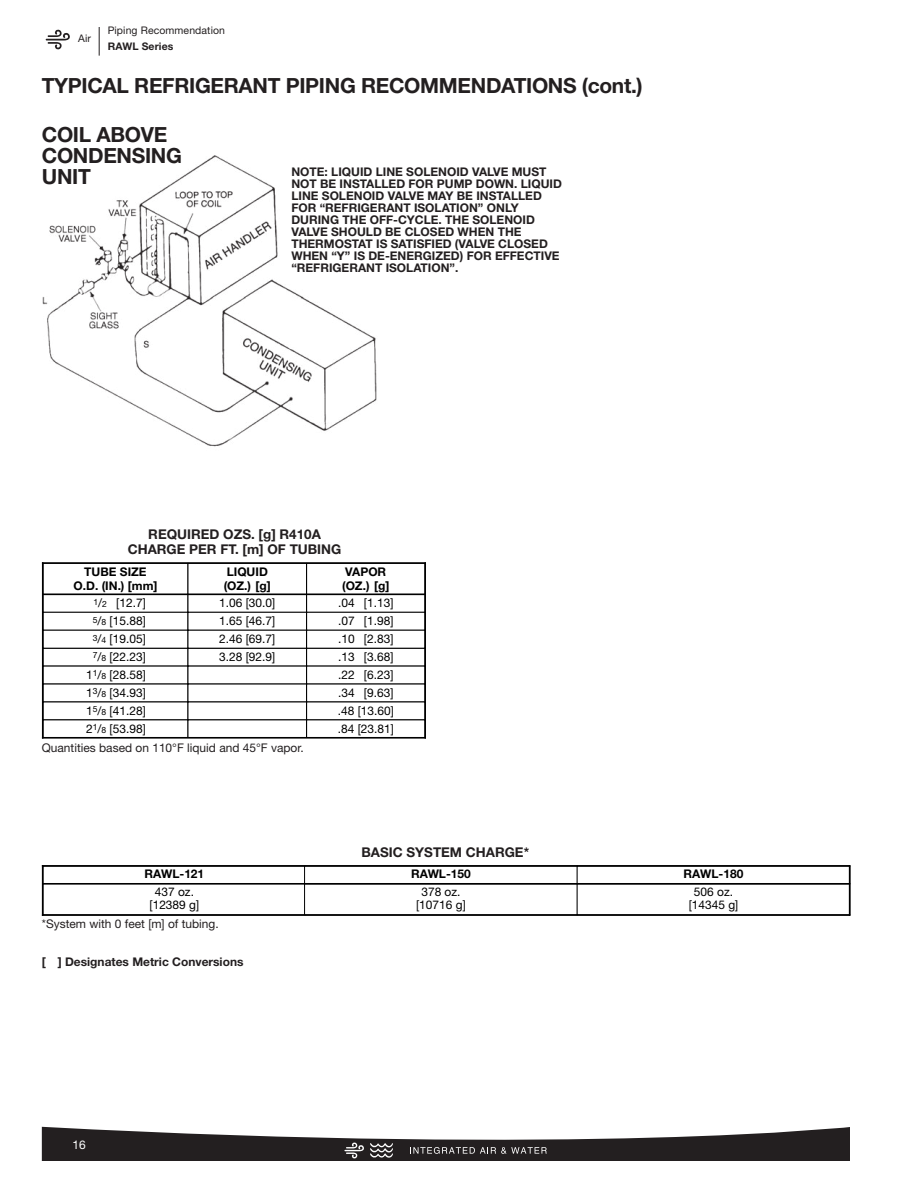
<style>
.page{position:relative;width:918px;height:1188px;background:#fff}
.page>*{position:absolute;margin:0;border:0;box-sizing:border-box;transform-origin:0 0}
.t1{font:700 20.85px/20.9px "Helvetica Neue";letter-spacing:-.015em;color:#231f20}
.t2{font:700 13.5px/15px "Helvetica Neue";color:#231f20;text-align:center}
.t3{font:700 12px/12px "Helvetica Neue";color:#231f20}
.t4{font:12px/13.5px "Helvetica Neue";color:#000;text-align:center}
.t5{font:700 12px/13.5px "Helvetica Neue";color:#000;text-align:center}
.t6{font:12px "Helvetica Neue";color:#231f20}
.t7{font:12px "Helvetica Neue";color:#fff}
.t8{font:10.5px "Helvetica Neue";letter-spacing:.01em;color:#231f20}
.t9{font:700 10.5px "Helvetica Neue";letter-spacing:.01em;color:#231f20}
.s1{font-size:8.55px}
.s2{font-weight:400}
</style>
<div class="page">
<svg style="left:42px;top:1127px;width:807px;height:34px"></svg>
<svg style="left:99px;top:27px;width:1px;height:29px"></svg>
<svg style="left:46px;top:30px;width:24px;height:19px"></svg>
<div style="left:306px;top:563px;width:119px;height:32px;border:1px solid #000"></div>
<div style="left:43px;top:612px;width:145px;height:19px;border:1px solid #000"></div>
<div style="left:188px;top:612px;width:119px;height:19px;border:1px solid #000"></div>
<div style="left:306px;top:612px;width:119px;height:19px;border:1px solid #000"></div>
<div style="left:43px;top:684px;width:145px;height:18px;border:1px solid #000"></div>
<div style="left:188px;top:684px;width:119px;height:18px;border:1px solid #000"></div>
<div style="left:306px;top:684px;width:119px;height:18px;border:1px solid #000"></div>
<div style="left:43px;top:702px;width:145px;height:18px;border:1px solid #000"></div>
<div style="left:188px;top:702px;width:119px;height:18px;border:1px solid #000"></div>
<div style="left:306px;top:702px;width:119px;height:18px;border:1px solid #000"></div>
<div style="left:43px;top:630px;width:145px;height:19px;border:1px solid #000"></div>
<div style="left:188px;top:630px;width:119px;height:19px;border:1px solid #000"></div>
<div style="left:306px;top:630px;width:119px;height:19px;border:1px solid #000"></div>
<hr style="left:42px;top:737px;width:384px;height:2px;background:#000">
<hr style="left:425px;top:562px;width:1px;height:177px;background:#000">
<hr style="left:43px;top:594px;width:382px;height:1px;background:#000">
<hr style="left:42px;top:562px;width:384px;height:2px;background:#000">
<hr style="left:42px;top:562px;width:1px;height:177px;background:#000">
<hr style="left:42px;top:865px;width:808px;height:2px;background:#000">
<hr style="left:42px;top:914px;width:808px;height:2px;background:#000">
<hr style="left:42px;top:865px;width:1px;height:51px;background:#000">
<hr style="left:849px;top:865px;width:1px;height:51px;background:#000">
<hr style="left:43px;top:883px;width:807px;height:1px;background:#000">
<img style="left:42px;top:155px;width:335px;height:292px">
<p class="t8" style="left:108px;top:27px;width:119px">Piping Recommendation</p>
<p class="t9" style="left:108px;top:42px;width:67px">RAWL Series</p>
<p class="t1" style="left:42px;top:77px;width:602px">TYPICAL REFRIGERANT PIPING RECOMMENDATIONS (cont.)</p>
<p class="t8" style="left:78px;top:35px;width:14px">Air</p>
<p class="t1" style="left:42px;top:126px;width:127px">COIL ABOVE</p>
<p class="t1" style="left:42px;top:147px;width:142px">CONDENSING<br>UNIT</p>
<p class="t3" style="left:291px;top:167px;width:272px">NOTE: LIQUID LINE SOLENOID VALVE MUST NOT BE INSTALLED FOR PUMP DOWN. LIQUID LINE SOLENOID VALVE MAY BE INSTALLED FOR “REFRI GERANT ISOLATION” ONLY DURING THE OFF-CYCLE. THE SOLENOID VALVE SHOULD BE CLOSED WHEN THE THERMOSTAT IS SATISFIED (VALVE CLOSED WHEN “Y” IS DE-ENERGIZED) FOR EFFECTIVE “REFRIGERANT ISOLATION”.</p>
<p class="t2" style="left:128px;top:528px;width:215px">REQUIRED OZS. [g] R410A<br>CHARGE PER FT. [m] OF TUBING</p>
<p class="t5" style="left:74px;top:566px;width:85px">TUBE SIZE<br>O.D. (IN.) [mm]</p>
<p class="t5" style="left:224px;top:566px;width:49px;text-align:left">LIQUID (OZ.) [g]</p>
<p class="t5" style="left:342px;top:566px;width:49px;text-align:left">VAPOR (OZ.) [g]</p>
<p class="t4" style="left:93px;top:597px;width:54px"><sup>1</sup>/<span class="s1">2</span> [12.7]</p>
<p class="t4" style="left:219px;top:597px;width:58px">1.06 [30.0]</p>
<p class="t4" style="left:338px;top:597px;width:57px">.04 [1.13]</p>
<p class="t4" style="left:93px;top:615px;width:54px"><sup>5</sup>/<span class="s1">8</span> [15.88]</p>
<p class="t4" style="left:219px;top:615px;width:58px">1.65 [46.7]</p>
<p class="t4" style="left:338px;top:615px;width:57px">.07 [1.98]</p>
<p class="t4" style="left:93px;top:651px;width:54px"><sup>7</sup>/<span class="s1">8</span> [22.23]</p>
<p class="t4" style="left:219px;top:651px;width:58px">3.28 [92.9]</p>
<p class="t4" style="left:338px;top:651px;width:57px">.13 [3.68]</p>
<p class="t4" style="left:86px;top:669px;width:61px">1<sup>1</sup>/<span class="s1">8</span> [28.58]</p>
<p class="t4" style="left:338px;top:669px;width:57px">.22 [6.23]</p>
<p class="t4" style="left:86px;top:687px;width:61px">1<sup>3</sup>/<span class="s1">8</span> [34.93]</p>
<p class="t4" style="left:338px;top:687px;width:57px">.34 [9.63]</p>
<p class="t4" style="left:86px;top:705px;width:61px">1<sup>5</sup>/<span class="s1">8</span> [41.28]</p>
<p class="t4" style="left:338px;top:705px;width:58px">.48 [13.60]</p>
<p class="t4" style="left:86px;top:723px;width:61px">2<sup>1</sup>/<span class="s1">8</span> [53.98]</p>
<p class="t4" style="left:338px;top:723px;width:58px">.84 [23.81]</p>
<p class="t4" style="left:93px;top:633px;width:54px"><sup>3</sup>/<span class="s1">4</span> [19.05]</p>
<p class="t4" style="left:219px;top:633px;width:58px">2.46 [69.7]</p>
<p class="t4" style="left:338px;top:633px;width:57px">.10 [2.83]</p>
<p class="t6" style="left:42px;top:743px;width:263px">Quantities based on 110°F liquid and 45°F vapor.</p>
<p class="t5" style="left:145px;top:866px;width:61px;line-height:17.4px">RAWL-121<br><span class="s2">437 oz.</span></p>
<p class="t4" style="left:150px;top:899px;width:51px">[12389 g]</p>
<p class="t6" style="left:42px;top:920px;width:178px">*System with 0 feet [m] of tubing.</p>
<p class="t3" style="left:42px;top:957px;width:203px">[ ] Designates Metric Conversions</p>
<p class="t2" style="left:362px;top:846px;width:169px">BASIC SYSTEM CHARGE*</p>
<p class="t5" style="left:411px;top:868px;width:61px">RAWL-150</p>
<p class="t4" style="left:416px;top:886px;width:51px">378 oz. [10716 g]</p>
<p class="t7" style="left:72px;top:1140px;width:15px">16</p>
<p class="t5" style="left:684px;top:868px;width:61px">RAWL-180</p>
<p class="t4" style="left:689px;top:886px;width:51px">506 oz. [14345 g]</p>
</div>
